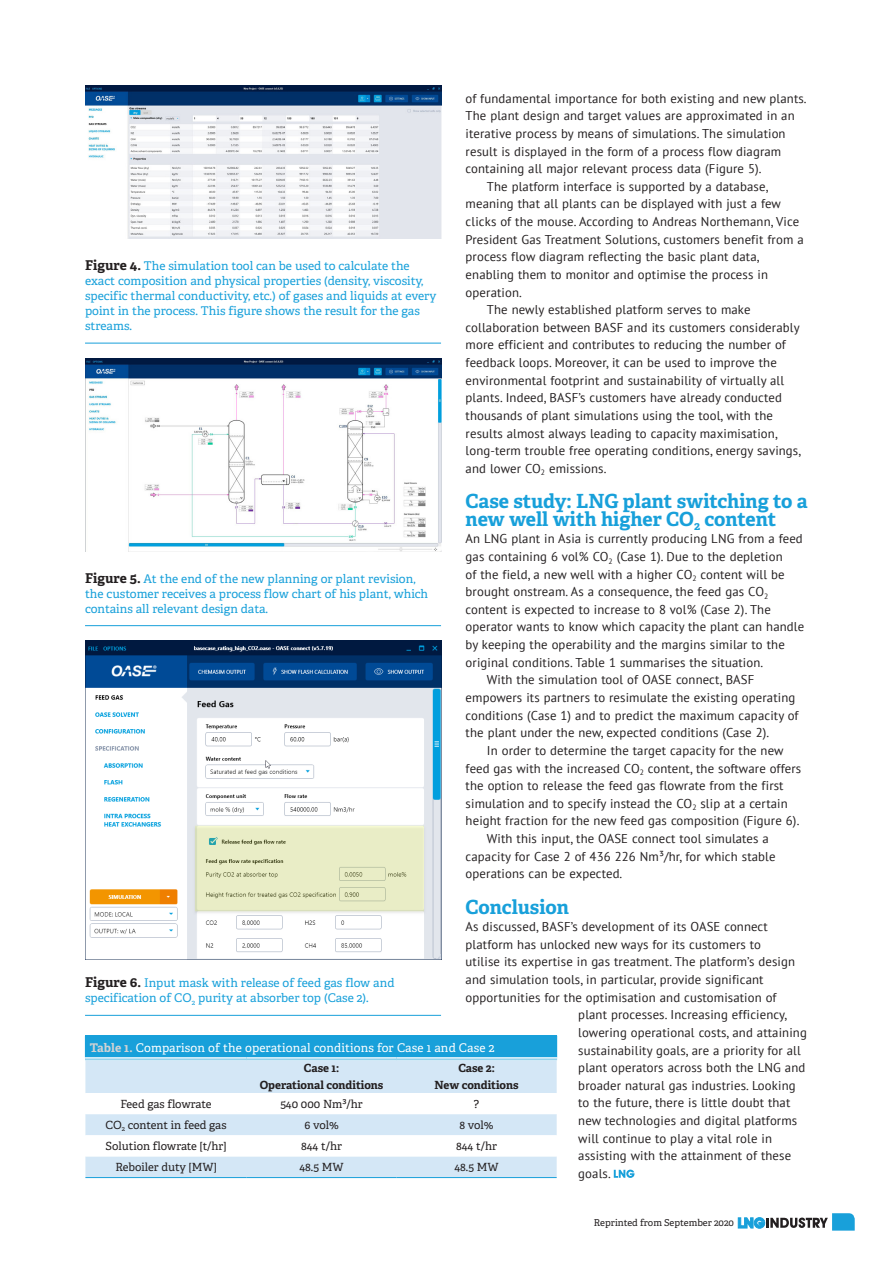
<style>
.page{position:relative;width:893px;height:1263px;background:#fff}
.page>*{position:absolute;margin:0;border:0;box-sizing:border-box;transform-origin:0 0}
.LNG_Sub_1{font:700 19.5px/17.7px "Adelle PE";letter-spacing:-.005em;color:#18a0da}
.LNG_Text{font:12.75px/17.7px "PT Sans";letter-spacing:.01em;color:#231f20}
.LNG_Paragraph_1{font:12.75px/17.7px "PT Sans";letter-spacing:.01em;color:#231f20}
.LNG_Caption{font:12px/15px "Adelle PE";color:#18a0da}
.LNG_Table_Heading{font:12px "Adelle PE";letter-spacing:.01em;color:#fff}
.LNG_Table{font:11.25px "Adelle PE";color:#231f20}
.LNG_Table-2{font:700 11.25px "Adelle PE";letter-spacing:-.005em;color:#231f20}
.t1{font:9.45px "Adelle PE";color:#231f20}
.s1{font-weight:700;font-size:13.5px;color:#231f20}
.s2{font-weight:700;color:#d1d2d4}
</style>
<div class="page">
<svg style="left:738px;top:1213px;width:117px;height:17px"></svg>
<svg style="left:614px;top:1169px;width:20px;height:9px"></svg>
<hr style="left:85px;top:343px;width:356px;height:1px;background:#18a0da">
<hr style="left:85px;top:625px;width:356px;height:1px;background:#18a0da">
<img style="left:85px;top:85px;width:356px;height:153px">
<img style="left:85px;top:358px;width:356px;height:193px">
<img style="left:85px;top:641px;width:356px;height:318px">
<hr style="left:85px;top:1015px;width:356px;height:1px;background:#18a0da">
<div style="left:85px;top:1035px;width:472px;height:24px;background:#18a0da"></div>
<div style="left:85px;top:1061px;width:472px;height:116px;background:#d4e7f6"></div>
<svg style="left:85px;top:1093px;width:472px;height:63px"></svg>
<hr style="left:85px;top:1057px;width:162px;height:3px;background:#18a0da">
<hr style="left:247px;top:1057px;width:149px;height:3px;background:#18a0da">
<hr style="left:396px;top:1057px;width:161px;height:3px;background:#18a0da">
<hr style="left:85px;top:1177px;width:162px;height:1px;background:#18a0da">
<hr style="left:247px;top:1177px;width:149px;height:1px;background:#18a0da">
<hr style="left:396px;top:1177px;width:161px;height:1px;background:#18a0da">
<hr style="left:85px;top:1057px;width:162px;height:2px;background:#fff">
<hr style="left:247px;top:1057px;width:149px;height:2px;background:#fff">
<hr style="left:396px;top:1057px;width:161px;height:2px;background:#fff">
<p class="LNG_Paragraph_1" style="left:466px;top:89px;width:343px">of fundamental importance for both existing and new plants.<br>The plant design and target values are approximated in an iterative process by means of simulations. The simulation result is displayed in the form of a process flow diagram containing all major relevant process data (Figure 5).</p>
<p class="LNG_Text" style="left:466px;top:177px;width:340px;text-indent:21px">The platform interface is supported by a database, meaning that all plants can be displayed with just a few clicks of the mouse. According to Andreas Northemann, Vice President Gas Treatment Solutions, customers benefit from a process flow diagram reflecting the basic plant data, enabling them to monitor and optimise the process in operation.</p>
<p class="LNG_Text" style="left:466px;top:301px;width:337px;text-indent:21px">The newly established platform serves to make collaboration between BASF and its customers considerably more efficient and contributes to reducing the number of feedback loops. Moreover, it can be used to improve the environmental footprint and sustainability of virtually all plants. Indeed, BASF’s customers have already conducted thousands of plant simulations using the tool, with the results almost always leading to capacity maximisation, long-term trouble free operating conditions, energy savings, and lower CO<sub>2</sub> emissions.</p>
<p class="LNG_Sub_1" style="left:466px;top:492px;width:343px">Case study: LNG plant switching to a new well with higher CO<sub>2</sub> content</p>
<p class="LNG_Paragraph_1" style="left:466px;top:530px;width:340px">An LNG plant in Asia is currently producing LNG from a feed gas containing 6 vol% CO<sub>2</sub> (Case 1). Due to the depletion<br>of the field, a new well with a higher CO<sub>2</sub> content will be brought onstream. As a consequence, the feed gas CO<sub>2 </sub>content is expected to increase to 8 vol% (Case 2). The operator wants to know which capacity the plant can handle by keeping the operability and the margins similar to the original conditions. Table 1 summarises the situation.</p>
<p class="LNG_Text" style="left:466px;top:671px;width:335px;text-indent:21px">With the simulation tool of OASE connect, BASF empowers its partners to resimulate the existing operating conditions (Case 1) and to predict the maximum capacity of the plant under the new, expected conditions (Case 2).</p>
<p class="LNG_Text" style="left:466px;top:741px;width:337px;text-indent:21px">In order to determine the target capacity for the new feed gas with the increased CO<sub>2</sub> content, the software offers the option to release the feed gas flowrate from the first simulation and to specify instead the CO<sub>2</sub> slip at a certain height fraction for the new feed gas composition (Figure 6).</p>
<p class="LNG_Text" style="left:466px;top:829px;width:311px;text-indent:21px">With this input, the OASE connect tool simulates a capacity for Case 2 of 436 226 Nm³/hr, for which stable operations can be expected.</p>
<p class="LNG_Sub_1" style="left:466px;top:897px;width:105px">Conclusion</p>
<p class="LNG_Paragraph_1" style="left:466px;top:917px;width:304px">As discussed, BASF’s development of its OASE connect</p>
<p class="LNG_Paragraph_1" style="left:466px;top:935px;width:297px">platform has unlocked new ways for its customers to</p>
<p class="LNG_Paragraph_1" style="left:466px;top:953px;width:331px">utilise its expertise in gas treatment. The platform’s design</p>
<p class="LNG_Paragraph_1" style="left:466px;top:970px;width:299px">and simulation tools, in particular, provide significant</p>
<p class="LNG_Paragraph_1" style="left:466px;top:988px;width:312px">opportunities for the optimisation and customisation of</p>
<p class="LNG_Paragraph_1" style="left:578px;top:1006px;width:210px">plant processes. Increasing efficiency,</p>
<p class="LNG_Paragraph_1" style="left:578px;top:1023px;width:230px">lowering operational costs, and attaining</p>
<p class="LNG_Paragraph_1" style="left:578px;top:1041px;width:224px">sustainability goals, are a priority for all</p>
<p class="LNG_Paragraph_1" style="left:578px;top:1058px;width:229px">plant operators across both the LNG and</p>
<p class="LNG_Paragraph_1" style="left:578px;top:1076px;width:219px">broader natural gas industries. Looking</p>
<p class="LNG_Paragraph_1" style="left:578px;top:1094px;width:214px">to the future, there is little doubt that</p>
<p class="LNG_Paragraph_1" style="left:578px;top:1111px;width:220px">new technologies and digital platforms</p>
<p class="LNG_Paragraph_1" style="left:578px;top:1129px;width:195px">will continue to play a vital role in</p>
<p class="LNG_Paragraph_1" style="left:578px;top:1147px;width:214px">assisting with the attainment of these</p>
<p class="LNG_Paragraph_1" style="left:578px;top:1164px;width:34px">goals.</p>
<p class="LNG_Caption" style="left:85px;top:258px;width:353px"><span class="s1">Figure 4.</span> The simulation tool can be used to calculate the exact composition and physical properties (density, viscosity, specific thermal conductivity, etc.) of gases and liquids at every point in the process. This figure shows the result for the gas streams.</p>
<p class="LNG_Caption" style="left:85px;top:570px;width:345px"><span class="s1">Figure 5.</span> At the end of the new planning or plant revision, the customer receives a process flow chart of his plant, which contains all relevant design data.</p>
<p class="LNG_Caption" style="left:85px;top:975px;width:311px"><span class="s1">Figure 6.</span> Input mask with release of feed gas flow and specification of CO<sub>2</sub> purity at absorber top (Case 2).</p>
<p class="LNG_Table_Heading" style="left:90px;top:1039px;width:406px"><span class="s2">Table 1.</span> Comparison of the operational conditions for Case 1 and Case 2</p>
<p class="LNG_Table-2" style="left:304px;top:1059px;width:37px">Case 1:</p>
<p class="LNG_Table-2" style="left:260px;top:1076px;width:125px">Operational conditions</p>
<p class="LNG_Table-2" style="left:458px;top:1059px;width:38px">Case 2:</p>
<p class="LNG_Table-2" style="left:435px;top:1076px;width:86px">New conditions</p>
<p class="LNG_Table" style="left:121px;top:1095px;width:92px">Feed gas flowrate</p>
<p class="LNG_Table" style="left:280px;top:1095px;width:84px">540 000 Nm³/hr</p>
<p class="LNG_Table" style="left:474px;top:1095px;width:7px">?</p>
<p class="LNG_Table" style="left:105px;top:1117px;width:123px">CO<sub>2</sub> content in feed gas</p>
<p class="LNG_Table" style="left:304px;top:1117px;width:36px">6 vol%</p>
<p class="LNG_Table" style="left:459px;top:1117px;width:36px">8 vol%</p>
<p class="LNG_Table" style="left:106px;top:1138px;width:122px">Solution flowrate [t/hr]</p>
<p class="LNG_Table" style="left:301px;top:1138px;width:42px">844 t/hr</p>
<p class="LNG_Table" style="left:456px;top:1138px;width:42px">844 t/hr</p>
<p class="LNG_Table" style="left:115px;top:1159px;width:103px">Reboiler duty [MW]</p>
<p class="LNG_Table" style="left:299px;top:1159px;width:46px">48.5 MW</p>
<p class="LNG_Table" style="left:454px;top:1159px;width:46px">48.5 MW</p>
<p class="t1" style="left:594px;top:1216px;width:142px">Reprinted from September 2020</p>
</div>
